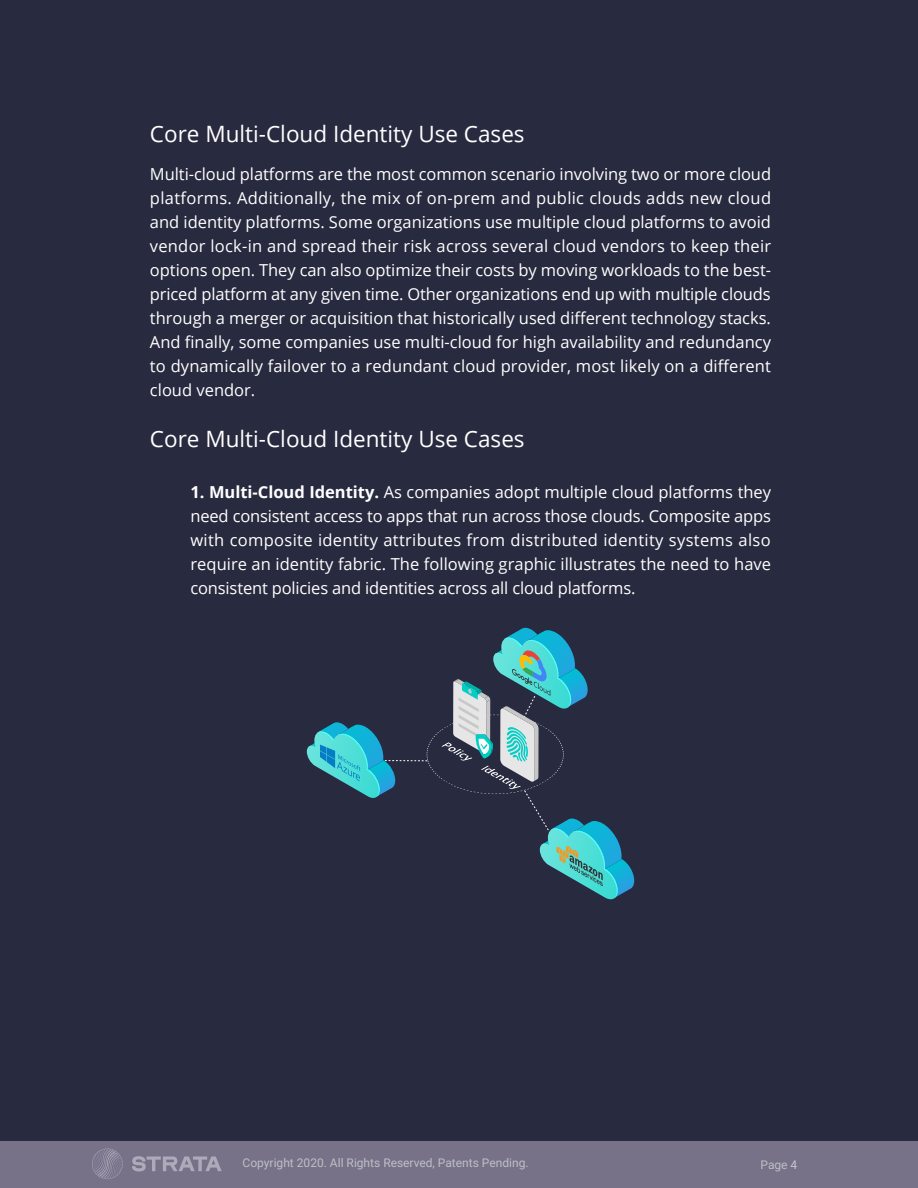
<style>
.page{position:relative;width:918px;height:1188px;background:#fff}
.page>*{position:absolute;margin:0;border:0;box-sizing:border-box;transform-origin:0 0}
.t1{font:22.5px "Open Sans";color:#fff}
.Paragraph_Style_1_1{font:16.5px/24px "Open Sans";letter-spacing:-.005em;color:#fff;text-align:justify}
.t2{font:12px "Roboto";color:#bebfc6}
.s1{font-weight:700}
.s2{color:#c5c8ce}
</style>
<div class="page">
<div style="left:0;top:1141px;width:918px;height:47px;background:#777288"></div>
<svg style="left:132px;top:1156px;width:90px;height:15px"></svg>
<svg style="left:92px;top:1149px;width:31px;height:30px"></svg>
<div style="left:0;top:0;width:918px;height:1140px;background:#282a3f"></div>
<svg style="left:307px;top:628px;width:327px;height:272px"></svg>
<h3 class="t1" style="left:150px;top:119px;width:376px">Core Multi-Cloud Identity Use Cases</h3>
<p class="Paragraph_Style_1_1" style="left:150px;top:162px;width:623px">Multi-cloud platforms are the most common scenario involving two or more cloud platforms. Additionally, the mix of on-prem and public clouds adds new cloud and identity platforms. Some organizations use multiple cloud platforms to avoid vendor lock-in and spread their risk across several cloud vendors to keep their options open. They can also optimize their costs by moving workloads to the best&shy;priced platform at any given time. Other organizations end up with multiple clouds through a merger or acquisition that historically used different technology stacks.<br>And finally, some companies use multi-cloud for high availability and redundancy to dynamically failover to a redundant cloud provider, most likely on a different cloud vendor.</p>
<h3 class="t1" style="left:150px;top:423px;width:376px">Core Multi-Cloud Identity Use Cases</h3>
<p class="Paragraph_Style_1_1" style="left:190px;top:480px;width:582px"><span class="s1">1. Multi-Cloud Identity.</span> As companies adopt multiple cloud platforms they need consistent access to apps that run across those clouds. Composite apps with composite identity attributes from distributed identity systems also require an identity fabric. The following graphic illustrates the need to have consistent policies and identities across all cloud platforms.</p>
<p class="t2" style="left:243px;top:1154px;width:287px">Copyright 2020. All Rights Reserved, Patents Pending.</p>
<p class="t2" style="left:761px;top:1157px;width:38px">Page <span class="s2">4</span></p>
</div>
